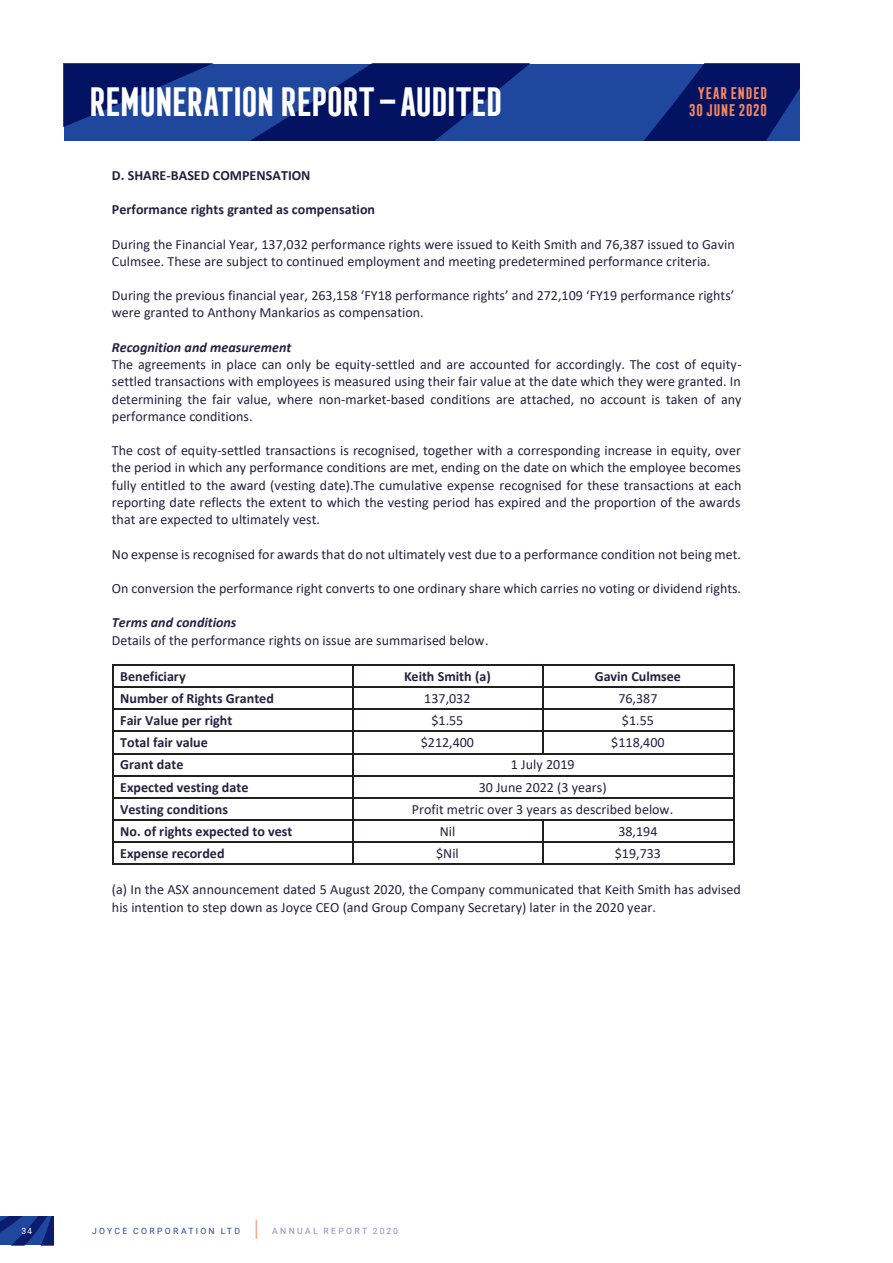
<style>
.page{position:relative;width:893px;height:1263px;background:#fff}
.page>*{position:absolute;margin:0;border:0;box-sizing:border-box;transform-origin:0 0}
.t1{font:700 37.5px "Frontage Condensed";letter-spacing:-.15em;color:#fff}
.t2{font:700 15.45px/16.5px "Frontage Condensed";letter-spacing:-.08em;color:#f58761;text-align:right}
.t3{font:14.1px/17.2px "Calibri";color:#262140}
.t4{font:700 14.1px "Calibri";color:#262140}
.t5{font:italic 700 14.1px "Calibri";color:#262140}
.t6{font:8.7px "Roboto";letter-spacing:.265em;color:#20479e}
.t7{font:8.7px "Roboto";letter-spacing:.265em;color:#888dc5}
.t8{font:8.7px "Roboto";color:#fff}
</style>
<div class="page">
<svg style="left:256px;top:1219px;width:1px;height:20px"></svg>
<svg style="left:0;top:1216px;width:54px;height:29px;background:#153386"></svg>
<svg style="left:64px;top:64px;width:162px;height:76px;background:#153286"></svg>
<svg style="left:226px;top:64px;width:573px;height:76px;background:#122d7f"></svg>
<hr style="left:113px;top:664px;width:239px;height:2px;background:#231f20">
<hr style="left:353px;top:664px;width:189px;height:2px;background:#231f20">
<hr style="left:544px;top:664px;width:189px;height:2px;background:#231f20">
<hr style="left:542px;top:666px;width:2px;height:20px;background:#231f20">
<hr style="left:113px;top:686px;width:239px;height:2px;background:#231f20">
<hr style="left:353px;top:686px;width:189px;height:2px;background:#231f20">
<hr style="left:544px;top:686px;width:189px;height:2px;background:#231f20">
<hr style="left:542px;top:688px;width:2px;height:20px;background:#231f20">
<hr style="left:113px;top:708px;width:239px;height:2px;background:#231f20">
<hr style="left:353px;top:708px;width:189px;height:2px;background:#231f20">
<hr style="left:544px;top:708px;width:189px;height:2px;background:#231f20">
<hr style="left:542px;top:710px;width:2px;height:21px;background:#231f20">
<hr style="left:113px;top:731px;width:239px;height:1px;background:#231f20">
<hr style="left:353px;top:731px;width:189px;height:1px;background:#231f20">
<hr style="left:544px;top:731px;width:189px;height:1px;background:#231f20">
<hr style="left:542px;top:732px;width:2px;height:21px;background:#231f20">
<hr style="left:113px;top:753px;width:239px;height:1px;background:#231f20">
<hr style="left:353px;top:753px;width:189px;height:1px;background:#231f20">
<hr style="left:544px;top:753px;width:189px;height:1px;background:#231f20">
<hr style="left:113px;top:775px;width:239px;height:1px;background:#231f20">
<hr style="left:353px;top:775px;width:380px;height:1px;background:#231f20">
<hr style="left:113px;top:797px;width:239px;height:1px;background:#231f20">
<hr style="left:353px;top:797px;width:380px;height:1px;background:#231f20">
<hr style="left:113px;top:819px;width:239px;height:1px;background:#231f20">
<hr style="left:353px;top:819px;width:189px;height:1px;background:#231f20">
<hr style="left:544px;top:819px;width:189px;height:1px;background:#231f20">
<hr style="left:542px;top:820px;width:2px;height:21px;background:#231f20">
<hr style="left:113px;top:841px;width:239px;height:2px;background:#231f20">
<hr style="left:353px;top:841px;width:189px;height:2px;background:#231f20">
<hr style="left:544px;top:841px;width:189px;height:2px;background:#231f20">
<svg style="left:112px;top:664px;width:1px;height:201px"></svg>
<hr style="left:113px;top:863px;width:239px;height:2px;background:#231f20">
<svg style="left:352px;top:664px;width:1px;height:201px"></svg>
<hr style="left:353px;top:863px;width:189px;height:2px;background:#231f20">
<hr style="left:542px;top:843px;width:2px;height:20px;background:#231f20">
<hr style="left:544px;top:863px;width:189px;height:2px;background:#231f20">
<svg style="left:733px;top:664px;width:1px;height:201px"></svg>
<h1 class="t1" style="left:85px;top:81px;width:420px">REMUNERATION REPORT – AUDITED</h1>
<p class="t2" style="left:687px;top:85px;width:82px">YEAR ENDED<br>30 JUNE 2020</p>
<p class="t4" style="left:112px;top:165px;width:200px">D. SHARE-BASED COMPENSATION</p>
<p class="t4" style="left:112px;top:200px;width:265px">Performance rights granted as compensation</p>
<p class="t3" style="left:112px;top:235px;width:624px">During the Financial Year, 137,032 performance rights were issued to Keith Smith and 76,387 issued to Gavin<br>Culmsee. These are subject to continued employment and meeting predetermined performance criteria.</p>
<p class="t3" style="left:112px;top:287px;width:624px">During the previous financial year, 263,158 ‘FY18 performance rights’ and 272,109 ‘FY19 performance rights’ were granted to Anthony Mankarios as compensation.</p>
<p class="t5" style="left:112px;top:337px;width:181px">Recognition and measurement</p>
<p class="t3" style="left:112px;top:356px;width:631px;text-align:justify">The agreements in place can only be equity-settled and are accounted for accordingly. The cost of equity&shy;settled transactions with employees is measured using their fair value at the date which they were granted. In determining the fair value, where non-market-based conditions are attached, no account is taken of any performance conditions.</p>
<p class="t3" style="left:112px;top:442px;width:631px;text-align:justify">The cost of equity-settled transactions is recognised, together with a corresponding increase in equity, over the period in which any performance conditions are met, ending on the date on which the employee becomes fully entitled to the award (vesting date).The cumulative expense recognised for these transactions at each reporting date reflects the extent to which the vesting period has expired and the proportion of the awards that are expected to ultimately vest.</p>
<p class="t3" style="left:112px;top:545px;width:630px">No expense is recognised for awards that do not ultimately vest due to a performance condition not being met.</p>
<p class="t3" style="left:112px;top:579px;width:631px">On conversion the performance right converts to one ordinary share which carries no voting or dividend rights.</p>
<p class="t5" style="left:112px;top:613px;width:126px">Terms and conditions</p>
<p class="t3" style="left:112px;top:631px;width:378px">Details of the performance rights on issue are summarised below.</p>
<p class="t4" style="left:120px;top:666px;width:67px">Beneficiary</p>
<p class="t4" style="left:404px;top:666px;width:88px">Keith Smith (a)</p>
<p class="t4" style="left:595px;top:666px;width:88px">Gavin Culmsee</p>
<p class="t4" style="left:120px;top:688px;width:155px">Number of Rights Granted</p>
<p class="t3" style="left:424px;top:689px;width:48px">137,032</p>
<p class="t3" style="left:618px;top:689px;width:41px">76,387</p>
<p class="t4" style="left:120px;top:711px;width:114px">Fair Value per right</p>
<p class="t3" style="left:431px;top:712px;width:34px">$1.55</p>
<p class="t3" style="left:622px;top:712px;width:34px">$1.55</p>
<p class="t4" style="left:120px;top:733px;width:89px">Total fair value</p>
<p class="t3" style="left:421px;top:734px;width:55px">$212,400</p>
<p class="t3" style="left:611px;top:734px;width:55px">$118,400</p>
<p class="t4" style="left:120px;top:755px;width:65px">Grant date</p>
<p class="t3" style="left:511px;top:756px;width:65px">1 July 2019</p>
<p class="t4" style="left:120px;top:777px;width:130px">Expected vesting date</p>
<p class="t3" style="left:479px;top:778px;width:130px">30 June 2022 (3 years)</p>
<p class="t4" style="left:120px;top:799px;width:109px">Vesting conditions</p>
<p class="t3" style="left:412px;top:800px;width:263px">Profit metric over 3 years as described below.</p>
<p class="t4" style="left:120px;top:821px;width:174px">No. of rights expected to vest</p>
<p class="t3" style="left:440px;top:822px;width:17px">Nil</p>
<p class="t3" style="left:618px;top:822px;width:41px">38,194</p>
<p class="t4" style="left:120px;top:843px;width:106px">Expense recorded</p>
<p class="t3" style="left:436px;top:844px;width:24px">$Nil</p>
<p class="t3" style="left:615px;top:844px;width:48px">$19,733</p>
<p class="t3" style="left:112px;top:881px;width:630px">(a) In the ASX announcement dated 5 August 2020, the Company communicated that Keith Smith has advised his intention to step down as Joyce CEO (and Group Company Secretary) later in the 2020 year.</p>
<p class="t8" style="left:22px;top:1225px;width:12px">34</p>
<p class="t6" style="left:92px;top:1224px;width:149px">JOYCE CORPORATION LTD</p>
<p class="t7" style="left:272px;top:1224px;width:127px">ANNUAL REPORT 2020</p>
</div>
